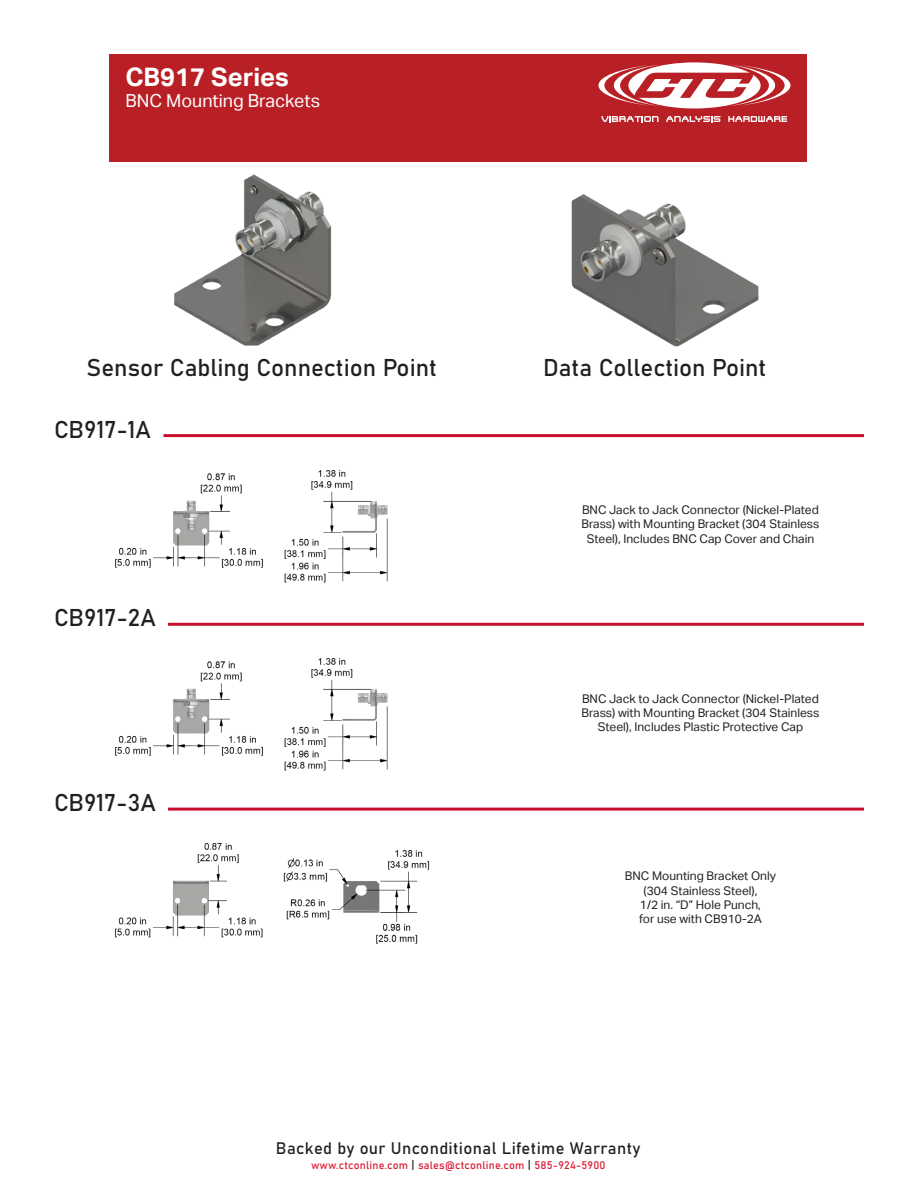
<style>
.page{position:relative;width:918px;height:1188px;background:#fff}
.page>*{position:absolute;margin:0;border:0;box-sizing:border-box;transform-origin:0 0}
.t1{font:700 25.5px "Aktiv Grotesk";color:#fff}
.t2{font:24px "Bahnschrift";color:#231f20}
.t3{font:18px "Aktiv Grotesk";color:#fff}
.t4{font:16.5px "Bahnschrift";letter-spacing:.025em;color:#231f20}
.t5{font:12px/14.4px "Aktiv Grotesk";color:#231f20;text-align:center}
.t6{font:10.8px "Bahnschrift";letter-spacing:.02em;color:#dc1a32}
.s1{font-size:11.25px;color:#231f20}
</style>
<div class="page">
<div style="left:110px;top:54px;width:697px;height:108px;background:#b92025"></div>
<svg style="left:598px;top:62px;width:192px;height:46px"></svg>
<svg style="left:601px;top:116px;width:58px;height:6px"></svg>
<svg style="left:666px;top:116px;width:54px;height:6px"></svg>
<svg style="left:728px;top:116px;width:59px;height:6px"></svg>
<hr style="left:168px;top:808px;width:696px;height:3px;background:#c8102e">
<hr style="left:164px;top:434px;width:700px;height:3px;background:#c8102e">
<img style="left:115px;top:469px;width:273px;height:114px">
<img style="left:115px;top:842px;width:315px;height:102px">
<hr style="left:168px;top:623px;width:696px;height:3px;background:#c8102e">
<img style="left:115px;top:657px;width:273px;height:114px">
<img style="left:174px;top:174px;width:158px;height:172px">
<img style="left:571px;top:194px;width:188px;height:153px">
<p class="t1" style="left:125px;top:62px;width:165px">CB917 Series</p>
<p class="t3" style="left:125px;top:91px;width:196px">BNC Mounting Brackets</p>
<p class="t2" style="left:87px;top:349px;width:352px">Sensor Cabling Connection Point</p>
<p class="t2" style="left:543px;top:349px;width:225px">Data Collection Point</p>
<p class="t2" style="left:54px;top:411px;width:99px">CB917-1A</p>
<p class="t2" style="left:54px;top:600px;width:103px">CB917-2A</p>
<p class="t2" style="left:54px;top:784px;width:103px">CB917-3A</p>
<p class="t5" style="left:582px;top:503px;width:239px">BNC Jack to Jack Connector (Nickel-Plated<br>Brass) with Mounting Bracket (304 Stainless<br>Steel), Includes BNC Cap Cover and Chain</p>
<p class="t5" style="left:582px;top:691px;width:239px">BNC Jack to Jack Connector (Nickel-Plated<br>Brass) with Mounting Bracket (304 Stainless<br>Steel), Includes Plastic Protective Cap</p>
<p class="t5" style="left:625px;top:869px;width:153px">BNC Mounting Bracket Only (304 Stainless Steel),<br>1/2 in. “D” Hole Punch,<br>for use with CB910-2A</p>
<p class="t4" style="left:276px;top:1136px;width:366px">Backed by our Unconditional Lifetime Warranty</p>
<p class="t6" style="left:311px;top:1157px;width:296px">www.ctconline.com <span class="s1">|</span> sales@ctconline.com <span class="s1">|</span> 585-924-5900</p>
</div>
